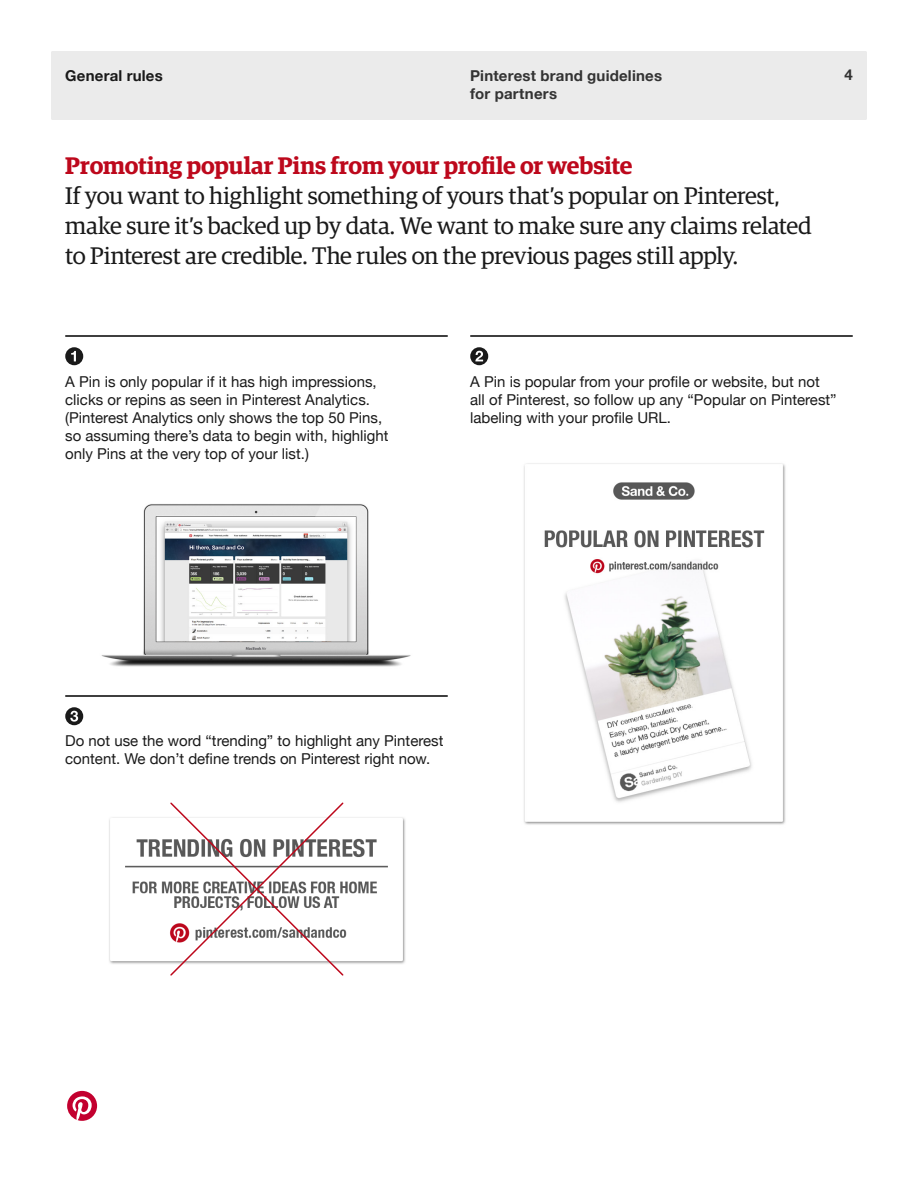
<style>
.page{position:relative;width:918px;height:1188px;background:#fff}
.page>*{position:absolute;margin:0;border:0;box-sizing:border-box;transform-origin:0 0}
.t1{font:24px/30px "Guardian Egyp";letter-spacing:-.005em;color:#1a1a1a}
.t2{font:600 24px "Guardian Egyp";letter-spacing:-.005em;color:#bd081c}
.t3{font:15px/18px "Helvetica Neue";color:#1a1a1a}
.t4{font:700 15px/18px "Helvetica Neue";letter-spacing:.015em;color:#333}
.t5{font:700 15px "Helvetica Neue";letter-spacing:.015em;color:#1a1a1a}
</style>
<div class="page">
<div style="left:51px;top:51px;width:816px;height:69px;background:#ebebeb;border-radius:2px"></div>
<svg style="left:67px;top:1091px;width:30px;height:30px"></svg>
<img style="left:109px;top:817px;width:297px;height:147px">
<svg style="left:169px;top:802px;width:176px;height:174px"></svg>
<hr style="left:65px;top:335px;width:383px;height:2px;background:#000">
<hr style="left:65px;top:695px;width:383px;height:2px;background:#000">
<hr style="left:470px;top:335px;width:383px;height:2px;background:#000">
<img style="left:101px;top:504px;width:310px;height:163px">
<img style="left:524px;top:463px;width:262px;height:362px">
<div style="left:65px;top:707px;width:18px;height:18px;background:#1a1a1a;border-radius:50%"></div>
<svg style="left:70px;top:711px;width:8px;height:11px"></svg>
<svg style="left:470px;top:347px;width:18px;height:18px"></svg>
<svg style="left:475px;top:351px;width:8px;height:10px"></svg>
<div style="left:65px;top:347px;width:18px;height:18px;background:#1a1a1a;border-radius:50%"></div>
<svg style="left:71px;top:351px;width:5px;height:10px"></svg>
<p class="t5" style="left:65px;top:64px;width:99px">General rules</p>
<p class="t4" style="left:844px;top:66px;width:10px">4</p>
<p class="t4" style="left:470px;top:67px;width:193px">Pinterest brand guidelines for partners</p>
<h1 class="t2" style="left:65px;top:148px;width:569px">Promoting popular Pins from your profile or website</h1>
<h1 class="t1" style="left:65px;top:179px;width:748px">If you want to highlight something of yours that’s popular on Pinterest, make sure it’s backed up by data. We want to make sure any claims related to Pinterest are credible. The rules on the previous pages still apply.</h1>
<p class="t3" style="left:65px;top:373px;width:325px">A Pin is only popular if it has high impressions, clicks or repins as seen in Pinterest Analytics. (Pinterest Analytics only shows the top 50 Pins, so assuming there’s data to begin with, highlight only Pins at the very top of your list.)</p>
<p class="t3" style="left:470px;top:373px;width:368px">A Pin is popular from your profile or website, but not all of Pinterest, so follow up any “Popular on Pinterest” labeling with your profile URL.</p>
<p class="t3" style="left:65px;top:732px;width:380px">Do not use the word “trending” to highlight any Pinterest content. We don’t define trends on Pinterest right now.</p>
</div>
